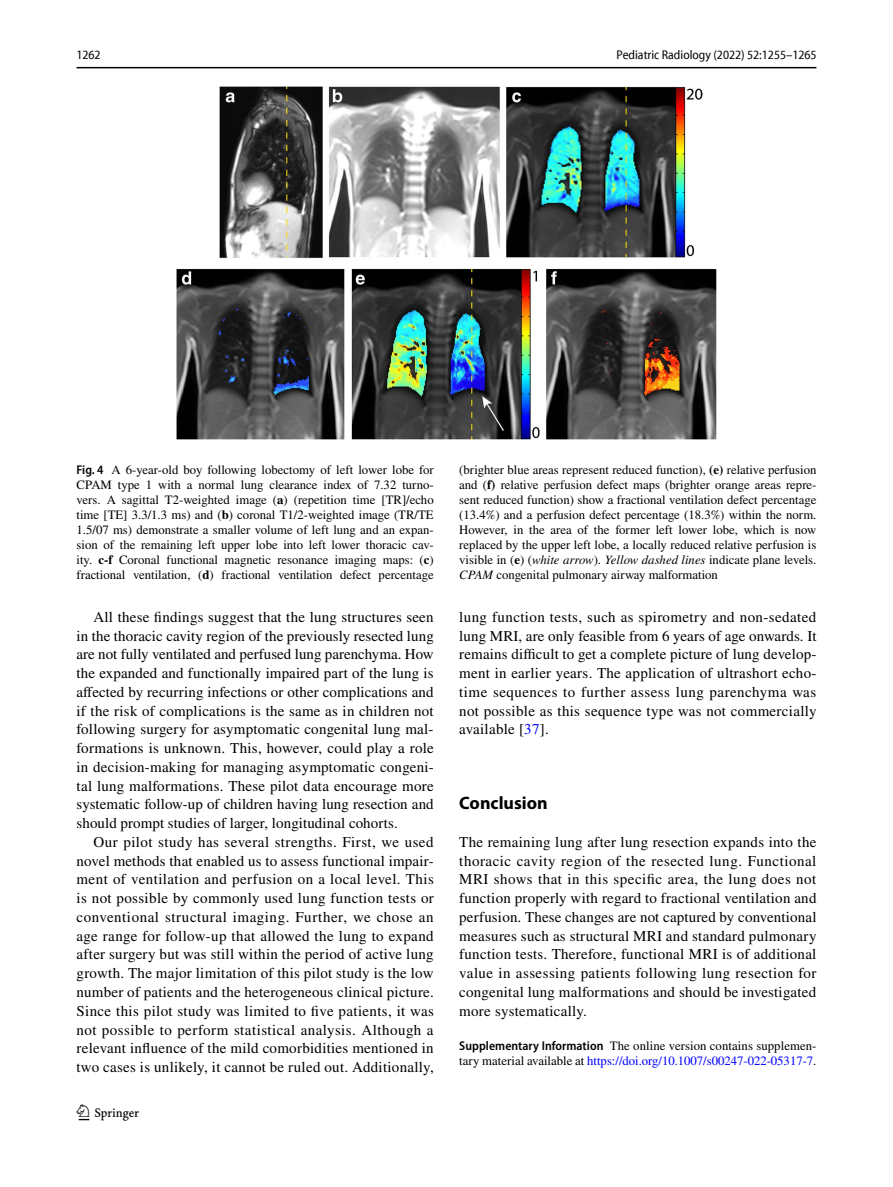
<style>
.page{position:relative;width:893px;height:1187px;background:#fff}
.page>*{position:absolute;margin:0;border:0;box-sizing:border-box;transform-origin:0 0}
.t1{font:22.5px "Springnew Regular 2";color:#000}
.t2{font:700 18px "Myriad Pro";color:#000}
.t3{font:15px/18.8px "STIX";letter-spacing:.02em;color:#000;text-align:justify}
.t4{font:12.75px/15px "STIX";color:#000;text-align:justify}
.t5{font:semi-condensed 12.75px "Myriad Pro Unic";color:#000}
.s1{font-family:"Myriad Pro";font-weight:600;font-stretch:semi-condensed}
.s2{font-weight:700}
.s3{font-style:italic}
.s4{color:#00f}
</style>
<div class="page">
<hr style="left:77px;top:67px;width:739px;height:1px;background:#000">
<img style="left:176px;top:87px;width:540px;height:352px">
<p class="t5" style="left:76px;top:50px;width:26px">1262</p>
<p class="t5" style="left:616px;top:50px;width:202px">Pediatric Radiology (2022) 52:1255–1265</p>
<p class="t4" style="left:77px;top:463px;width:359px"><span class="s1">Fig. 4</span> A 6-year-old boy following lobectomy of left lower lobe for CPAM type 1 with a normal lung clearance index of 7.32 turno&shy;vers. A sagittal T2-weighted image (<span class="s2">a</span>) (repetition time [TR]/echo time [TE] 3.3/1.3 ms) and (<span class="s2">b</span>) coronal T1/2-weighted image (TR/TE 1.5/07 ms) demonstrate a smaller volume of left lung and an expan&shy;sion of the remaining left upper lobe into left lower thoracic cav&shy;ity. <span class="s2">c-f</span> Coronal functional magnetic resonance imaging maps: (<span class="s2">c</span>) fractional ventilation, (<span class="s2">d</span>) fractional ventilation defect percentage</p>
<p class="t4" style="left:459px;top:463px;width:359px">(brighter blue areas represent reduced function), <span class="s2">(e)</span> relative perfusion and (<span class="s2">f)</span> relative perfusion defect maps (brighter orange areas repre&shy;sent reduced function) show a fractional ventilation defect percentage (13.4%) and a perfusion defect percentage (18.3%) within the norm.<br>However, in the area of the former left lower lobe, which is now replaced by the upper left lobe, a locally reduced relative perfusion is visible in (<span class="s2">e</span>) (<span class="s3">white arrow</span>). <span class="s3">Yellow dashed lines</span> indicate plane levels.<br><span class="s3">CPAM</span> congenital pulmonary airway malformation</p>
<p class="t3" style="left:77px;top:608px;width:359px;text-indent:17px">All these findings suggest that the lung structures seen in the thoracic cavity region of the previously resected lung are not fully ventilated and perfused lung parenchyma. How the expanded and functionally impaired part of the lung is affected by recurring infections or other complications and if the risk of complications is the same as in children not following surgery for asymptomatic congenital lung mal&shy;formations is unknown. This, however, could play a role in decision-making for managing asymptomatic congeni&shy;tal lung malformations. These pilot data encourage more systematic follow-up of children having lung resection and should prompt studies of larger, longitudinal cohorts.</p>
<p class="t3" style="left:77px;top:833px;width:359px;text-indent:17px">Our pilot study has several strengths. First, we used novel methods that enabled us to assess functional impair&shy;ment of ventilation and perfusion on a local level. This is not possible by commonly used lung function tests or conventional structural imaging. Further, we chose an age range for follow-up that allowed the lung to expand after surgery but was still within the period of active lung growth. The major limitation of this pilot study is the low number of patients and the heterogeneous clinical picture.<br>Since this pilot study was limited to five patients, it was not possible to perform statistical analysis. Although a relevant influence of the mild comorbidities mentioned in two cases is unlikely, it cannot be ruled out. Additionally,</p>
<h1 class="t1" style="left:79px;top:1104px;width:62px">1 3</h1>
<p class="t3" style="left:459px;top:608px;width:359px">lung function tests, such as spirometry and non-sedated lung MRI, are only feasible from 6 years of age onwards. It remains difficult to get a complete picture of lung develop&shy;ment in earlier years. The application of ultrashort echo&shy;time sequences to further assess lung parenchyma was not possible as this sequence type was not commercially available [<span class="s4">37</span>].</p>
<p class="t2" style="left:459px;top:791px;width:90px">Conclusion</p>
<p class="t3" style="left:459px;top:833px;width:359px">The remaining lung after lung resection expands into the thoracic cavity region of the resected lung. Functional MRI shows that in this specific area, the lung does not function properly with regard to fractional ventilation and perfusion. These changes are not captured by conventional measures such as structural MRI and standard pulmonary function tests. Therefore, functional MRI is of additional value in assessing patients following lung resection for congenital lung malformations and should be investigated more systematically.</p>
<p class="t4" style="left:459px;top:1038px;width:359px"><span class="s1">Supplementary Information</span> The online version contains supplemen&shy;tary material available at <span class="s4">https://doi.org/10.1007/s00247-022-05317-7</span>.</p>
</div>
